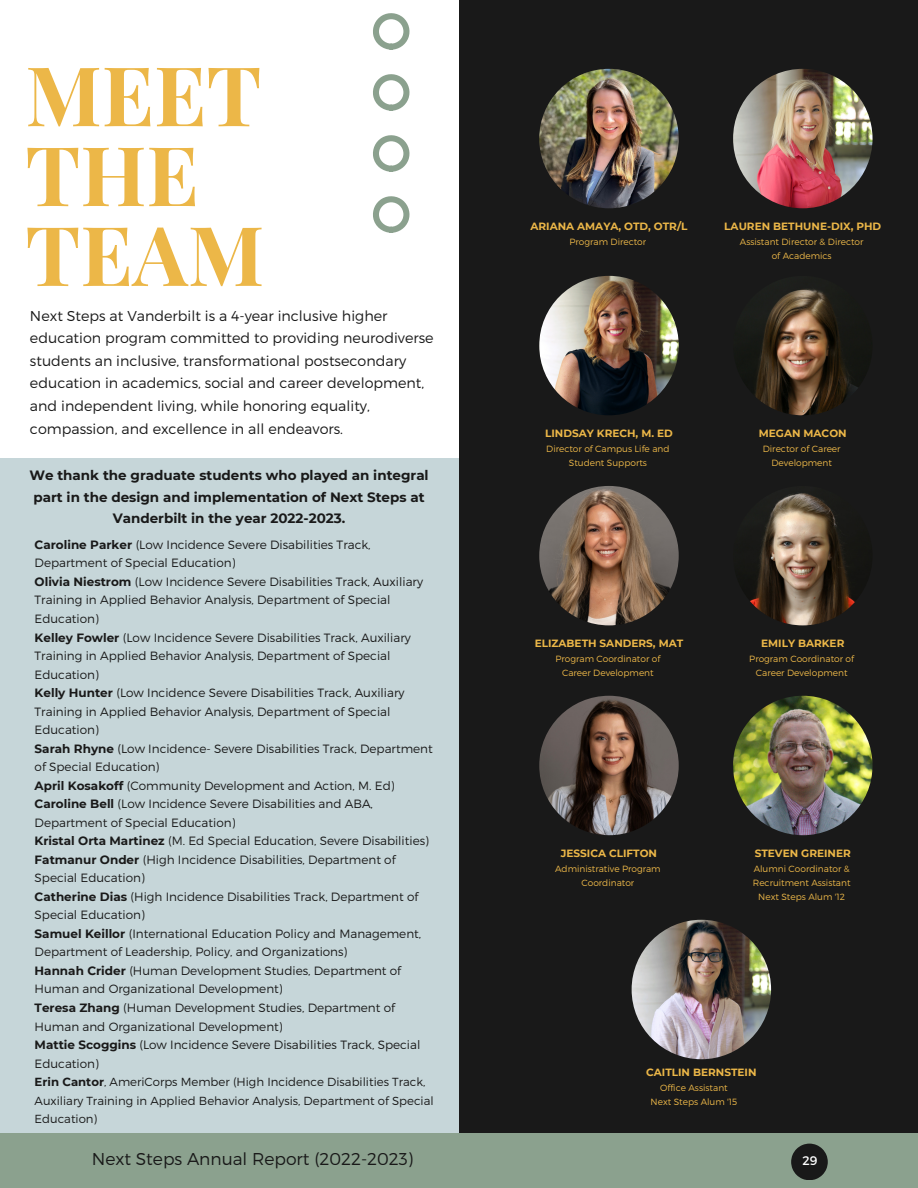
<style>
.page{position:relative;width:918px;height:1188px;background:#fff}
.page>*{position:absolute;margin:0;border:0;box-sizing:border-box;transform-origin:0 0}
.t1{font:700 82.5px/79.8px "Playfair Display";color:#ecb748}
.t2{font:300 17.1px "Montserrat";color:#191919}
.t3{font:300 14.25px/22.5px "Montserrat";color:#191919}
.t4{font:700 13.5px/21.3px "Montserrat";color:#191919;text-align:center}
.t5{font:12.45px "Montserrat";color:#fff}
.t6{font:300 12px/18.5px "Montserrat";color:#191919}
.t7{font:300 11.7px/18.5px "Montserrat";color:#191919}
.t8{font:700 10.5px "Montserrat";color:#ecb748}
.t9{font:300 9px/14.2px "Montserrat";color:#ecb748;text-align:center}
.s1{font-weight:700}
</style>
<div class="page">
<div style="left:460px;top:0;width:458px;height:1188px;background:#191919"></div>
<div style="left:0;top:458px;width:459px;height:682px;background:#c6d6d9"></div>
<div style="left:0;top:1134px;width:918px;height:54px;background:#8ba18e"></div>
<svg style="left:791px;top:1144px;width:37px;height:36px"></svg>
<img style="left:539px;top:69px;width:140px;height:139px;border-radius:50%">
<img style="left:733px;top:69px;width:140px;height:139px;border-radius:50%">
<img style="left:539px;top:276px;width:140px;height:139px;border-radius:50%">
<img style="left:733px;top:276px;width:140px;height:139px;border-radius:50%">
<img style="left:539px;top:486px;width:140px;height:139px;border-radius:50%">
<img style="left:539px;top:696px;width:140px;height:139px;border-radius:50%">
<img style="left:733px;top:486px;width:140px;height:139px;border-radius:50%">
<img style="left:632px;top:920px;width:139px;height:139px;border-radius:50%">
<img style="left:733px;top:696px;width:140px;height:139px;border-radius:50%">
<svg style="left:373px;top:13px;width:37px;height:37px"></svg>
<svg style="left:373px;top:74px;width:37px;height:37px"></svg>
<svg style="left:373px;top:135px;width:37px;height:37px"></svg>
<svg style="left:373px;top:196px;width:37px;height:37px"></svg>
<h1 class="t1" style="left:25px;top:52px;width:240px">MEET<br>THE<br>TEAM</h1>
<h4 class="t3" style="left:30px;top:304px;width:405px">Next Steps at Vanderbilt is a 4-year inclusive higher education program committed to providing neurodiverse students an inclusive, transformational postsecondary education in academics, social and career development, and independent living, while honoring equality, compassion, and excellence in all endeavors.</h4>
<h5 class="t4" style="left:29px;top:465px;width:401px">We thank the graduate students who played an integral part in the design and implementation of Next Steps at<br>Vanderbilt in the year 2022-2023.</h5>
<h3 class="t6" style="left:35px;top:535px;width:400px"><span class="s1">Caroline Parker</span> (Low Incidence Severe Disabilities Track, Department of Special Education)<br><span class="s1">Olivia Niestrom</span> (Low Incidence Severe Disabilities Track, Auxiliary Training in Applied Behavior Analysis, Department of Special Education)<br><span class="s1">Kelley Fowler</span> (Low Incidence Severe Disabilities Track, Auxiliary Training in Applied Behavior Analysis, Department of Special Education)<br><span class="s1">Kelly Hunter</span> (Low Incidence Severe Disabilities Track, Auxiliary Training in Applied Behavior Analysis, Department of Special Education)<br><span class="s1">Sarah Rhyne</span> (Low Incidence- Severe Disabilities Track, Department of Special Education)<br><span class="s1">April Kosakoff</span> (Community Development and Action, M. Ed)<br><span class="s1">Caroline Bell</span> (Low Incidence Severe Disabilities and ABA, Department of Special Education)<br><span class="s1">Kristal Orta Martinez</span> (M. Ed Special Education, Severe Disabilities)<br><span class="s1">Fatmanur Onder</span> (High Incidence Disabilities, Department of Special Education)<br><span class="s1">Catherine Dias</span> (High Incidence Disabilities Track, Department of Special Education)<br><span class="s1">Samuel Keillor</span> (International Education Policy and Management, Department of Leadership, Policy, and Organizations)<br><span class="s1">Hannah Crider</span> (Human Development Studies, Department of Human and Organizational Development)<br><span class="s1">Teresa Zhang</span> (Human Development Studies, Department of Human and Organizational Development)<br><span class="s1">Mattie Scoggins</span> (Low Incidence Severe Disabilities Track, Special Education)</h3>
<h3 class="t7" style="left:35px;top:1072px;width:401px"><span class="s1">Erin Cantor</span>, AmeriCorps Member (High Incidence Disabilities Track,<br>Auxiliary Training in Applied Behavior Analysis, Department of Special<br>Education)</h3>
<h6 class="t8" style="left:530px;top:220px;width:158px">ARIANA AMAYA, OTD, OTR/L</h6>
<p class="t9" style="left:570px;top:234px;width:78px">Program Director</p>
<p class="t8" style="left:724px;top:220px;width:158px">LAUREN BETHUNE-DIX, PHD</p>
<h6 class="t9" style="left:740px;top:234px;width:125px">Assistant Director &amp; Director of Academics</h6>
<p class="t8" style="left:545px;top:427px;width:129px">LINDSAY KRECH, M. ED</p>
<h6 class="t9" style="left:546px;top:441px;width:125px">Director of Campus Life and<br>Student Supports</h6>
<h6 class="t8" style="left:759px;top:427px;width:89px">MEGAN MACON</h6>
<p class="t9" style="left:763px;top:441px;width:79px">Director of Career<br>Development</p>
<h6 class="t8" style="left:535px;top:637px;width:150px">ELIZABETH SANDERS, MAT</h6>
<p class="t9" style="left:556px;top:651px;width:106px">Program Coordinator of<br>Career Development</p>
<p class="t8" style="left:761px;top:637px;width:85px">EMILY BARKER</p>
<p class="t9" style="left:749px;top:651px;width:106px">Program Coordinator of<br>Career Development</p>
<h6 class="t8" style="left:561px;top:847px;width:98px">JESSICA CLIFTON</h6>
<h6 class="t9" style="left:555px;top:861px;width:107px">Administrative Program<br>Coordinator</h6>
<h6 class="t8" style="left:755px;top:847px;width:98px">STEVEN GREINER</h6>
<p class="t9" style="left:753px;top:861px;width:99px;text-align:left">Alumni Coordinator &amp;<br>Recruitment Assistant</p>
<p class="t9" style="left:758px;top:889px;width:88px">Next Steps Alum '12</p>
<p class="t8" style="left:646px;top:1066px;width:112px">CAITLIN BERNSTEIN</p>
<p class="t9" style="left:660px;top:1080px;width:69px">Office Assistant</p>
<p class="t9" style="left:651px;top:1094px;width:88px">Next Steps Alum '15</p>
<p class="t2" style="left:92px;top:1147px;width:323px">Next Steps Annual Report (2022-2023)</p>
<p class="t5" style="left:802px;top:1153px;width:16px">29</p>
</div>
